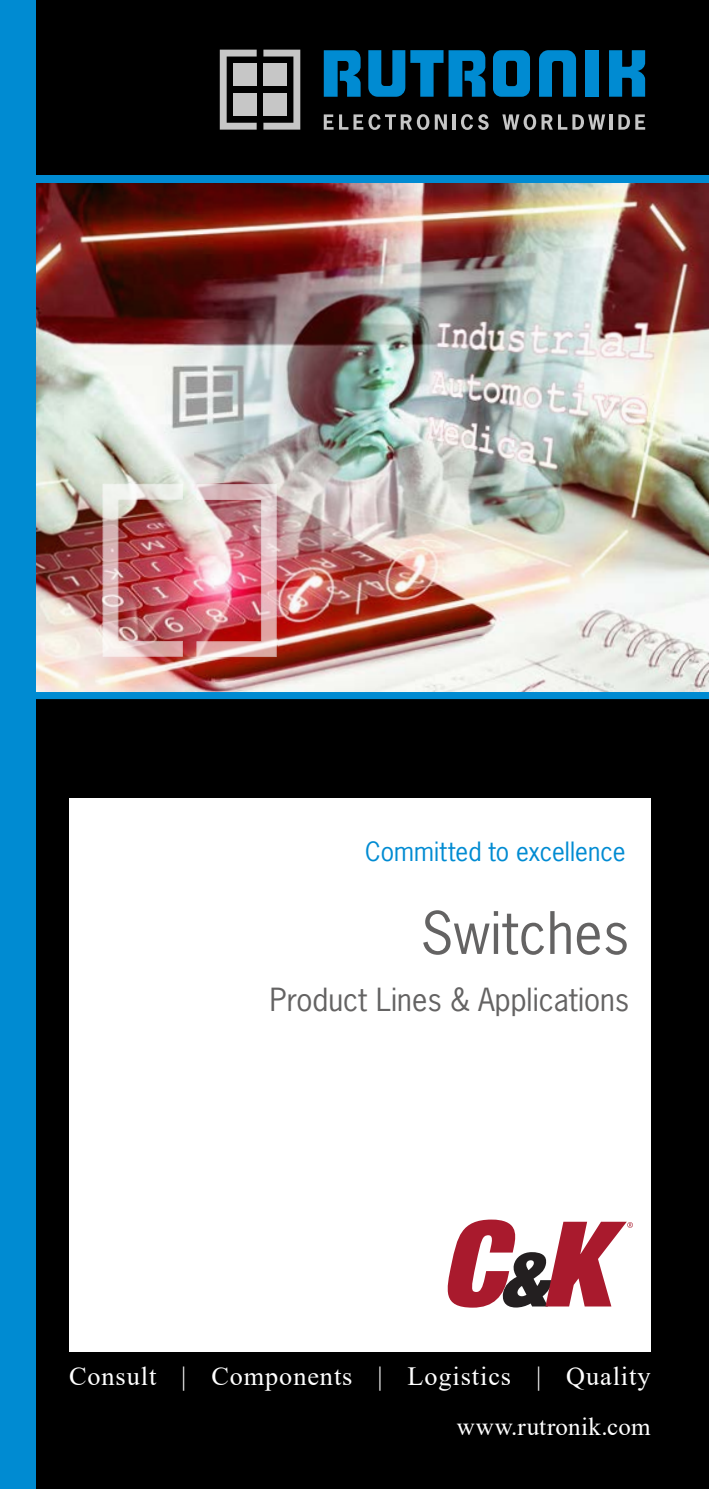
<style>
.page{position:relative;width:709px;height:1489px;background:#fff}
.page>*{position:absolute;margin:0;border:0;box-sizing:border-box;transform-origin:0 0}
.t1{font:55px "News Gothic Std";letter-spacing:.005em;color:#646363}
.t2{font:30px "News Gothic Std";color:#646363}
.t3{font:26.25px "Times New Roman";letter-spacing:.035em;color:#fff}
.t4{font:25px "News Gothic Std";color:#008bd2}
.t5{font:25px "Times New Roman";letter-spacing:.02em;color:#fff}
</style>
<div class="page">
<img style="left:35px;top:182px;width:674px;height:510px">
<div style="left:11px;top:693px;width:698px;height:795px;background:#000"></div>
<div style="left:0;top:0;width:709px;height:177px;background:#000"></div>
<svg style="left:493px;top:50px;width:37px;height:47px"></svg>
<div style="left:585px;top:50px;width:14px;height:47px;background:#008bd2"></div>
<svg style="left:609px;top:50px;width:36px;height:47px"></svg>
<svg style="left:324px;top:50px;width:37px;height:47px"></svg>
<svg style="left:368px;top:50px;width:117px;height:47px"></svg>
<svg style="left:539px;top:50px;width:37px;height:47px"></svg>
<svg style="left:324px;top:114px;width:9px;height:16px"></svg>
<svg style="left:339px;top:114px;width:90px;height:16px"></svg>
<svg style="left:435px;top:114px;width:12px;height:16px"></svg>
<hr style="left:452px;top:114px;width:3px;height:16px;background:#c6c6c6">
<svg style="left:461px;top:114px;width:27px;height:16px"></svg>
<svg style="left:502px;top:114px;width:103px;height:16px"></svg>
<hr style="left:609px;top:114px;width:3px;height:16px;background:#c6c6c6">
<svg style="left:618px;top:114px;width:27px;height:16px"></svg>
<svg style="left:220px;top:50px;width:37px;height:80px"></svg>
<svg style="left:263px;top:50px;width:37px;height:80px"></svg>
<div style="left:233px;top:63px;width:24px;height:23px;background:#c6c6c6"></div>
<div style="left:263px;top:63px;width:24px;height:23px;background:#c6c6c6"></div>
<div style="left:263px;top:93px;width:24px;height:23px;background:#c6c6c6"></div>
<div style="left:233px;top:93px;width:24px;height:23px;background:#c6c6c6"></div>
<div style="left:0;top:692px;width:709px;height:7px;background:#008bd2"></div>
<div style="left:0;top:0;width:35px;height:1488px;background:#008bd2"></div>
<div style="left:69px;top:798px;width:581px;height:553px;background:#fff"></div>
<div style="left:0;top:175px;width:709px;height:7px;background:#008bd2"></div>
<svg style="left:447px;top:1219px;width:186px;height:88px"></svg>
<img style="left:102px;top:483px;width:81px;height:174px">
<img style="left:196px;top:484px;width:81px;height:173px">
<p class="t4" style="left:365px;top:835px;width:262px">Committed to excellence</p>
<h1 class="t1" style="left:420px;top:897px;width:210px">Switches</h1>
<p class="t2" style="left:270px;top:980px;width:361px">Product Lines &amp; Applications</p>
<p class="t3" style="left:69px;top:1357px;width:583px">Consult | Components | Logistics | Quality</p>
<p class="t5" style="left:457px;top:1408px;width:195px">www.rutronik.com</p>
</div>
